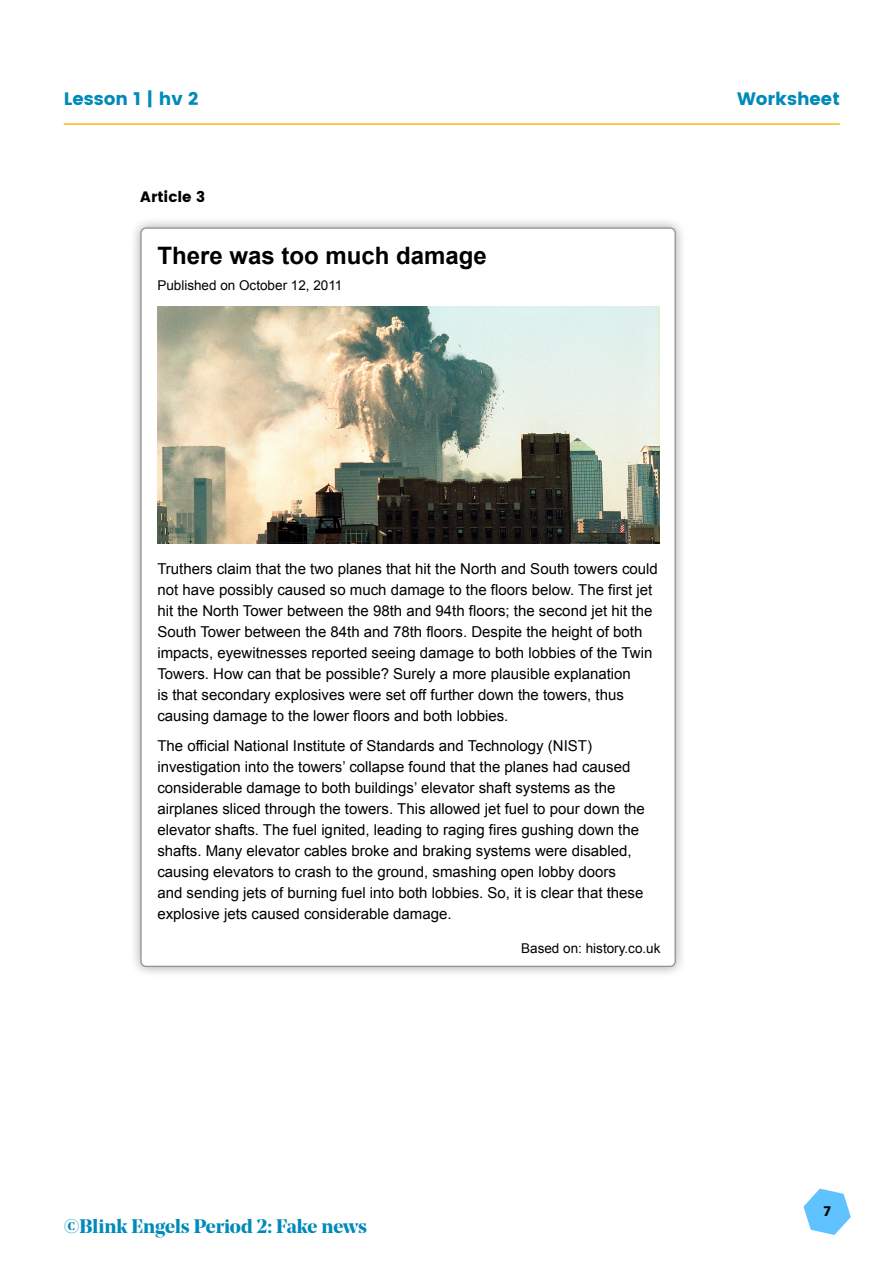
<style>
.page{position:relative;width:893px;height:1263px;background:#fff}
.page>*{position:absolute;margin:0;border:0;box-sizing:border-box;transform-origin:0 0}
.t1{font:700 24px "Arial";color:#000}
.t2{font:700 19.5px "Noe Display";letter-spacing:-.005em;color:#008ab9}
.t3{font:18px "Poppins";color:#008ab9}
.t4{font:15px/21px "Arial";color:#000}
.t5{font:15px "Poppins";color:#000}
.t6{font:13.5px "Arial";color:#000}
.t7{font:13.5px "Poppins";color:#000}
</style>
<div class="page">
<hr style="left:64px;top:123px;width:776px;height:2px;background:#fdb913">
<svg style="left:803px;top:1188px;width:48px;height:47px"></svg>
<div style="left:129px;top:216px;width:558px;height:762px;background:#000;opacity:.35"></div>
<div style="left:141px;top:228px;width:534px;height:738px;background:#fff;border-radius:5px"></div>
<img style="left:157px;top:307px;width:502px;height:236px">
<p class="t3" style="left:64px;top:88px;width:136px">Lesson 1 | hv 2</p>
<p class="t3" style="left:737px;top:88px;width:104px">Worksheet</p>
<p class="t5" style="left:140px;top:188px;width:66px">Article 3</p>
<h1 class="t1" style="left:157px;top:240px;width:331px">There was too much damage</h1>
<p class="t6" style="left:157px;top:276px;width:187px">Published on October 12, 2011</p>
<p class="t4" style="left:157px;top:558px;width:502px">Truthers claim that the two planes that hit the North and South towers could not have possibly caused so much damage to the floors below. The first jet hit the North Tower between the 98th and 94th floors; the second jet hit the South Tower between the 84th and 78th floors. Despite the height of both impacts, eyewitnesses reported seeing damage to both lobbies of the Twin Towers. How can that be possible? Surely a more plausible explanation<br>is that secondary explosives were set off further down the towers, thus causing damage to the lower floors and both lobbies.</p>
<p class="t4" style="left:157px;top:735px;width:489px">The official National Institute of Standards and Technology (NIST) investigation into the towers’ collapse found that the planes had caused considerable damage to both buildings’ elevator shaft systems as the airplanes sliced through the towers. This allowed jet fuel to pour down the elevator shafts. The fuel ignited, leading to raging fires gushing down the shafts. Many elevator cables broke and braking systems were disabled, causing elevators to crash to the ground, smashing open lobby doors<br>and sending jets of burning fuel into both lobbies. So, it is clear that these explosive jets caused considerable damage.</p>
<p class="t6" style="left:521px;top:939px;width:141px">Based on: history.co.uk</p>
<h2 class="t2" style="left:64px;top:1214px;width:305px">©Blink Engels Period 2: Fake news</h2>
<p class="t7" style="left:823px;top:1204px;width:9px">7</p>
</div>
